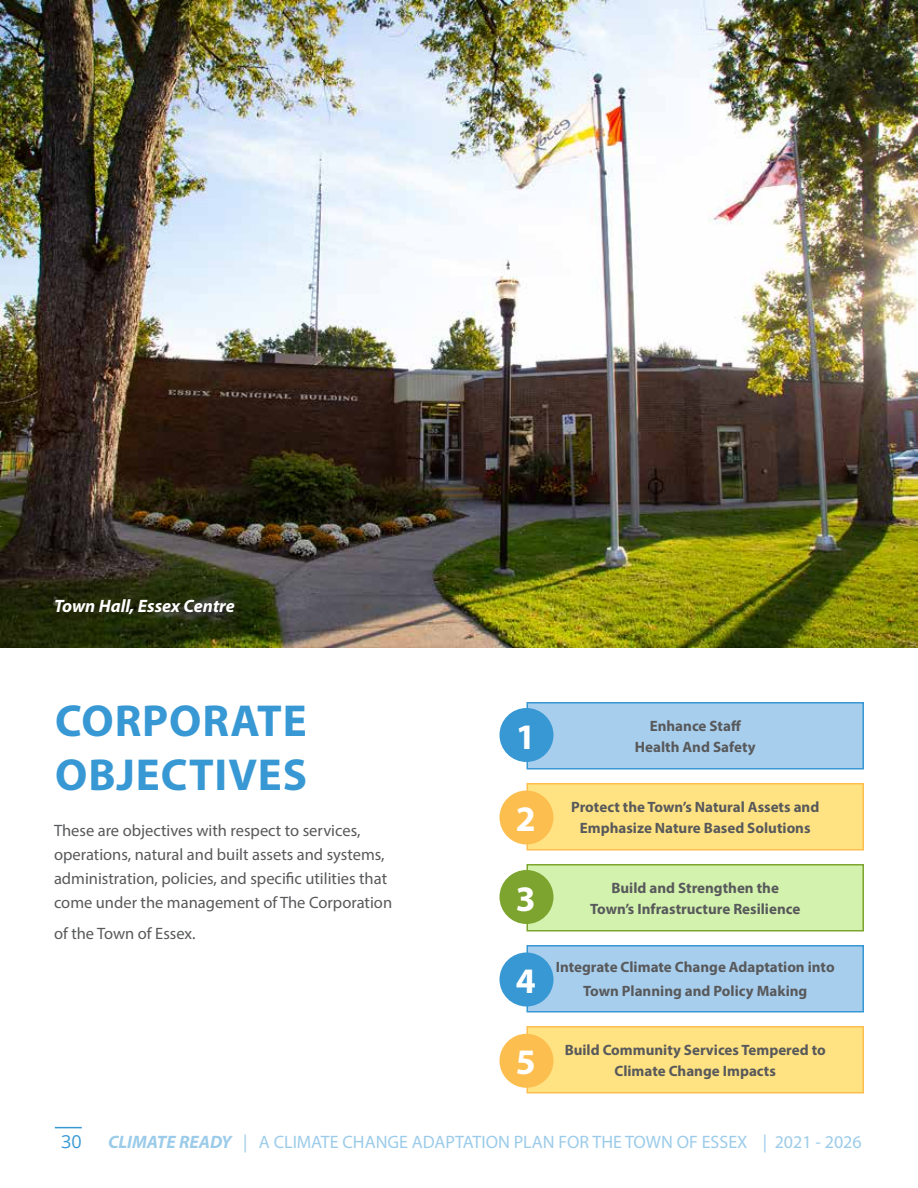
<style>
.page{position:relative;width:918px;height:1188px;background:#fff}
.page>*{position:absolute;margin:0;border:0;box-sizing:border-box;transform-origin:0 0}
.t1{font:700 45px/54px "Myriad Pro";letter-spacing:.02em;color:#3798d4}
.t2{font:700 36px "Myriad Pro";color:#fff}
.t3{font:18px "Myriad Pro";color:#3798d4}
.t4{font:italic 700 18px "Myriad Pro";color:#fff}
.t5{font:18px "Open Sans";color:#3798d4}
.t6{font:16.5px/24px "Myriad Pro";color:#58595b}
.t7{font:700 15px/21px "Myriad Pro";color:#58595b;text-align:center}
.s1{font-weight:700;font-style:italic}
</style>
<div class="page">
<svg style="left:55px;top:1127px;width:27px;height:1px"></svg>
<img style="left:0;top:0;width:918px;height:648px">
<div style="left:527px;top:703px;width:336px;height:66px;background:#a8ceed"></div>
<div style="left:526px;top:702px;width:338px;height:68px;border:2px solid #3798d4"></div>
<div style="left:527px;top:946px;width:336px;height:66px;background:#a8ceed"></div>
<div style="left:526px;top:945px;width:338px;height:67px;border:2px solid #3798d4"></div>
<div style="left:527px;top:784px;width:336px;height:66px;background:#ffe382"></div>
<div style="left:526px;top:783px;width:338px;height:67px;border:2px solid #fdbe50"></div>
<div style="left:527px;top:1027px;width:336px;height:66px;background:#ffe382"></div>
<div style="left:526px;top:1026px;width:338px;height:68px;border:2px solid #fdbe50"></div>
<div style="left:527px;top:865px;width:336px;height:66px;background:#d3f2ae"></div>
<div style="left:526px;top:864px;width:338px;height:68px;border:2px solid #7da42e"></div>
<div style="left:500px;top:708px;width:54px;height:54px;background:#3798d4;border-radius:50%"></div>
<div style="left:500px;top:790px;width:54px;height:54px;background:#fdbe50;border-radius:50%"></div>
<div style="left:500px;top:870px;width:54px;height:54px;background:#7da42e;border-radius:50%"></div>
<div style="left:500px;top:952px;width:54px;height:54px;background:#3798d4;border-radius:50%"></div>
<div style="left:500px;top:1034px;width:54px;height:54px;background:#fdbe50;border-radius:50%"></div>
<p class="t4" style="left:54px;top:594px;width:182px">Town Hall, Essex Centre</p>
<h1 class="t1" style="left:55px;top:692px;width:253px">CorporATE<br>Objectives</h1>
<p class="t6" style="left:54px;top:818px;width:340px">These are objectives with respect to services, operations, natural and built assets and systems, administration, policies, and specific utilities that come under the management of The Corporation</p>
<p class="t6" style="left:54px;top:921px;width:143px">of the Town of Essex.</p>
<h2 class="t2" style="left:516px;top:713px;width:21px">1</h2>
<h2 class="t2" style="left:516px;top:795px;width:21px">2</h2>
<h2 class="t2" style="left:516px;top:875px;width:21px">3</h2>
<h2 class="t2" style="left:516px;top:957px;width:21px">4</h2>
<h2 class="t2" style="left:516px;top:1039px;width:21px">5</h2>
<p class="t7" style="left:635px;top:715px;width:122px">Enhance Staff<br>Health And Safety</p>
<p class="t7" style="left:571px;top:796px;width:250px">Protect the Town’s Natural Assets and<br>Emphasize Nature Based Solutions</p>
<p class="t7" style="left:590px;top:877px;width:212px">Build and Strengthen the<br>Town’s Infrastructure Resilience</p>
<p class="t7" style="left:556px;top:955px;width:280px;line-height:24px">Integrate Climate Change Adaptation into<br>Town Planning and Policy Making</p>
<p class="t7" style="left:565px;top:1039px;width:263px">Build Community Services Tempered to<br>Climate Change Impacts</p>
<p class="t5" style="left:61px;top:1130px;width:22px">30</p>
<p class="t3" style="left:108px;top:1131px;width:755px"><span class="s1">CLIMATE READY</span> | A CLIMATE CHANGE ADAPTATION PLAN FOR THE TOWN OF ESSEX | 2021 - 2026</p>
</div>
